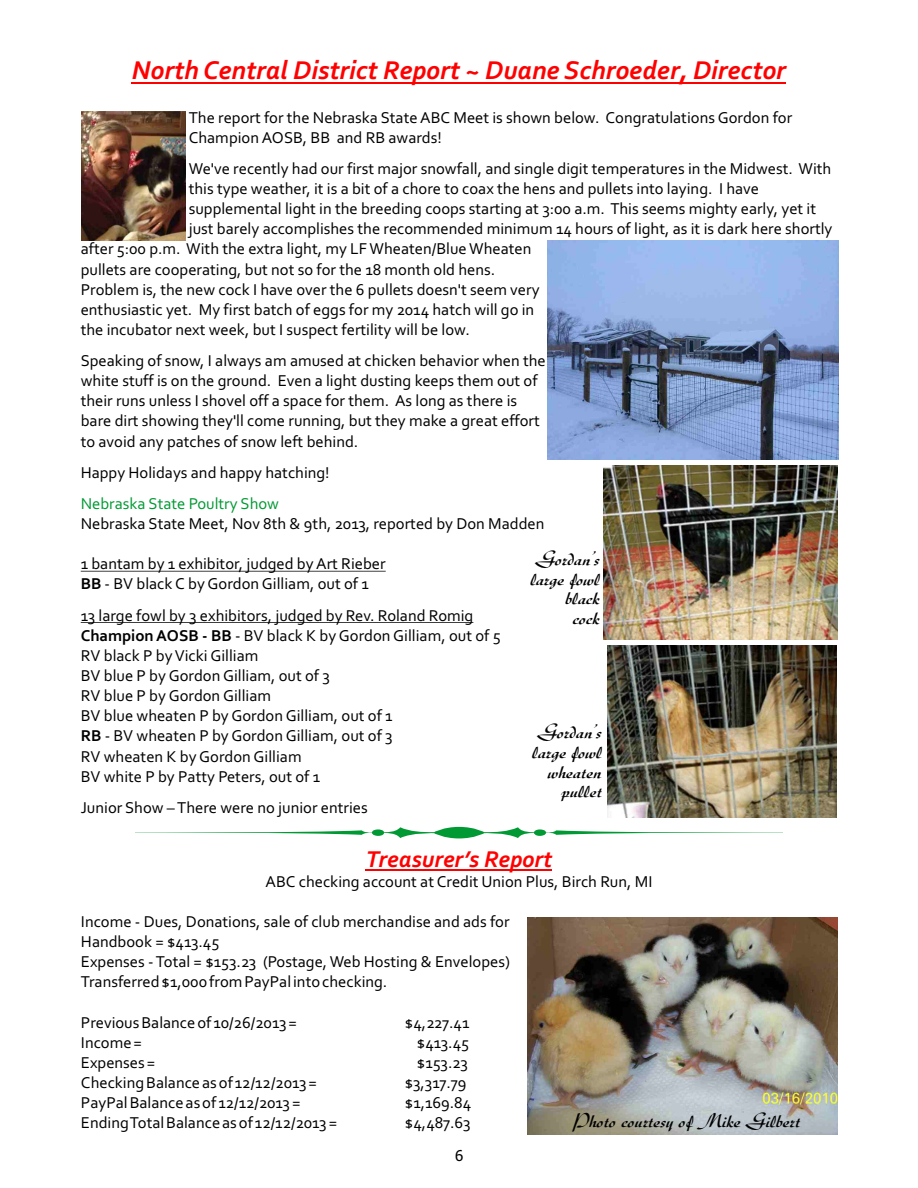
<style>
.page{position:relative;width:918px;height:1188px;background:#fff}
.page>*{position:absolute;margin:0;border:0;box-sizing:border-box;transform-origin:0 0}
.t1{font:italic 700 27px "Corbel";color:#f00}
.t2{font:italic 700 24px "Corbel";color:#f00}
.t3{font:500 21px/19.8px "Diskus D";color:#000;text-align:right}
.t4{font:16.5px/20.1px "Corbel";color:#000}
.t5{font:16.5px "Corbel";color:#093}
.t6{font:15px "Tahoma";color:#000}
.s1{font-weight:700}
</style>
<div class="page">
<hr style="left:132px;top:82px;width:654px;height:1px;background:#f00">
<hr style="left:81px;top:571px;width:305px;height:1px;background:#000">
<hr style="left:81px;top:622px;width:392px;height:1px;background:#000">
<img style="left:82px;top:111px;width:103px;height:130px">
<svg style="left:135px;top:827px;width:648px;height:11px"></svg>
<hr style="left:366px;top:869px;width:186px;height:1px;background:#f00">
<img style="left:528px;top:918px;width:309px;height:216px">
<img style="left:604px;top:465px;width:233px;height:175px">
<img style="left:608px;top:646px;width:228px;height:172px">
<img style="left:547px;top:241px;width:292px;height:218px">
<h1 class="t1" style="left:132px;top:59px;width:656px">North Central District Report ~ Duane Schroeder, Director</h1>
<p class="t4" style="left:189px;top:108px;width:605px">The report for the Nebraska State ABC Meet is shown below. Congratulations Gordon for<br>Champion AOSB, BB and RB awards!</p>
<p class="t4" style="left:189px;top:160px;width:644px">We've recently had our first major snowfall, and single digit temperatures in the Midwest. With</p>
<p class="t4" style="left:189px;top:180px;width:572px">this type weather, it is a bit of a chore to coax the hens and pullets into laying. I have</p>
<p class="t4" style="left:189px;top:200px;width:629px">supplemental light in the breeding coops starting at 3:00 a.m. This seems mighty early, yet it</p>
<p class="t4" style="left:189px;top:220px;width:645px">just barely accomplishes the recommended minimum 14 hours of light, as it is dark here shortly</p>
<p class="t4" style="left:81px;top:240px;width:452px">after 5:00 p.m. With the extra light, my LF Wheaten/Blue Wheaten</p>
<p class="t4" style="left:81px;top:260px;width:416px">pullets are cooperating, but not so for the 18 month old hens.</p>
<p class="t4" style="left:81px;top:281px;width:460px">Problem is, the new cock I have over the 6 pullets doesn't seem very</p>
<p class="t4" style="left:81px;top:301px;width:455px">enthusiastic yet. My first batch of eggs for my 2014 hatch will go in</p>
<p class="t4" style="left:81px;top:321px;width:391px">the incubator next week, but I suspect fertility will be low.</p>
<p class="t4" style="left:81px;top:352px;width:467px">Speaking of snow, I always am amused at chicken behavior when the white stuff is on the ground. Even a light dusting keeps them out of their runs unless I shovel off a space for them. As long as there is bare dirt showing they'll come running, but they make a great effort to avoid any patches of snow left behind.</p>
<p class="t4" style="left:81px;top:464px;width:250px">Happy Holidays and happy hatching!</p>
<p class="t4" style="left:81px;top:515px;width:465px">Nebraska State Meet, Nov 8th &amp; 9th, 2013, reported by Don Madden</p>
<p class="t4" style="left:81px;top:555px;width:306px">1 bantam by 1 exhibitor, judged by Art Rieber<br><span class="s1">BB</span> - BV black C by Gordon Gilliam, out of 1</p>
<p class="t4" style="left:81px;top:606px;width:421px">13 large fowl by 3 exhibitors, judged by Rev. Roland Romig <span class="s1">Champion AOSB - BB</span> - BV black K by Gordon Gilliam, out of 5<br>RV black P by Vicki Gilliam<br>BV blue P by Gordon Gilliam, out of 3<br>RV blue P by Gordon Gilliam<br>BV blue wheaten P by Gordon Gilliam, out of 1<br><span class="s1">RB</span> - BV wheaten P by Gordon Gilliam, out of 3<br>RV wheaten K by Gordon Gilliam<br>BV white P by Patty Peters, out of 1</p>
<p class="t4" style="left:81px;top:799px;width:288px">Junior Show – There were no junior entries</p>
<p class="t5" style="left:81px;top:497px;width:200px">Nebraska State Poultry Show</p>
<p class="t3" style="left:530px;top:549px;width:71px">Gordan’s large fowl black<br>cock</p>
<p class="t3" style="left:532px;top:722px;width:71px">Gordan’s large fowl wheaten pullet</p>
<h2 class="t2" style="left:366px;top:849px;width:188px">Treasurer’s Report</h2>
<p class="t4" style="left:266px;top:873px;width:388px">ABC checking account at Credit Union Plus, Birch Run, MI</p>
<p class="t4" style="left:81px;top:913px;width:430px">Income - Dues, Donations, sale of club merchandise and ads for Handbook = $413.45<br>Expenses - Total = $153.23 (Postage, Web Hosting &amp; Envelopes)<br>Transferred $1,000 from PayPal into checking.</p>
<p class="t4" style="left:81px;top:1014px;width:217px">Previous Balance of 10/26/2013 =</p>
<p class="t4" style="left:405px;top:1014px;width:66px">$4,227.41</p>
<p class="t4" style="left:81px;top:1034px;width:63px">Income =</p>
<p class="t4" style="left:417px;top:1034px;width:54px">$413.45</p>
<p class="t4" style="left:81px;top:1054px;width:76px">Expenses =</p>
<p class="t4" style="left:417px;top:1054px;width:53px">$153.23</p>
<p class="t4" style="left:81px;top:1074px;width:238px">Checking Balance as of 12/12/2013 =</p>
<p class="t4" style="left:405px;top:1074px;width:63px">$3,317.79</p>
<p class="t4" style="left:81px;top:1094px;width:221px">PayPal Balance as of 12/12/2013 =</p>
<p class="t4" style="left:405px;top:1094px;width:68px">$1,169.84</p>
<p class="t4" style="left:81px;top:1114px;width:258px">Ending Total Balance as of 12/12/2013 =</p>
<p class="t4" style="left:405px;top:1114px;width:67px">$4,487.63</p>
<p class="t3" style="left:573px;top:1111px;width:228px">Photo courtesy of Mike Gilbert</p>
<p class="t6" style="left:455px;top:1149px;width:10px">6</p>
</div>
